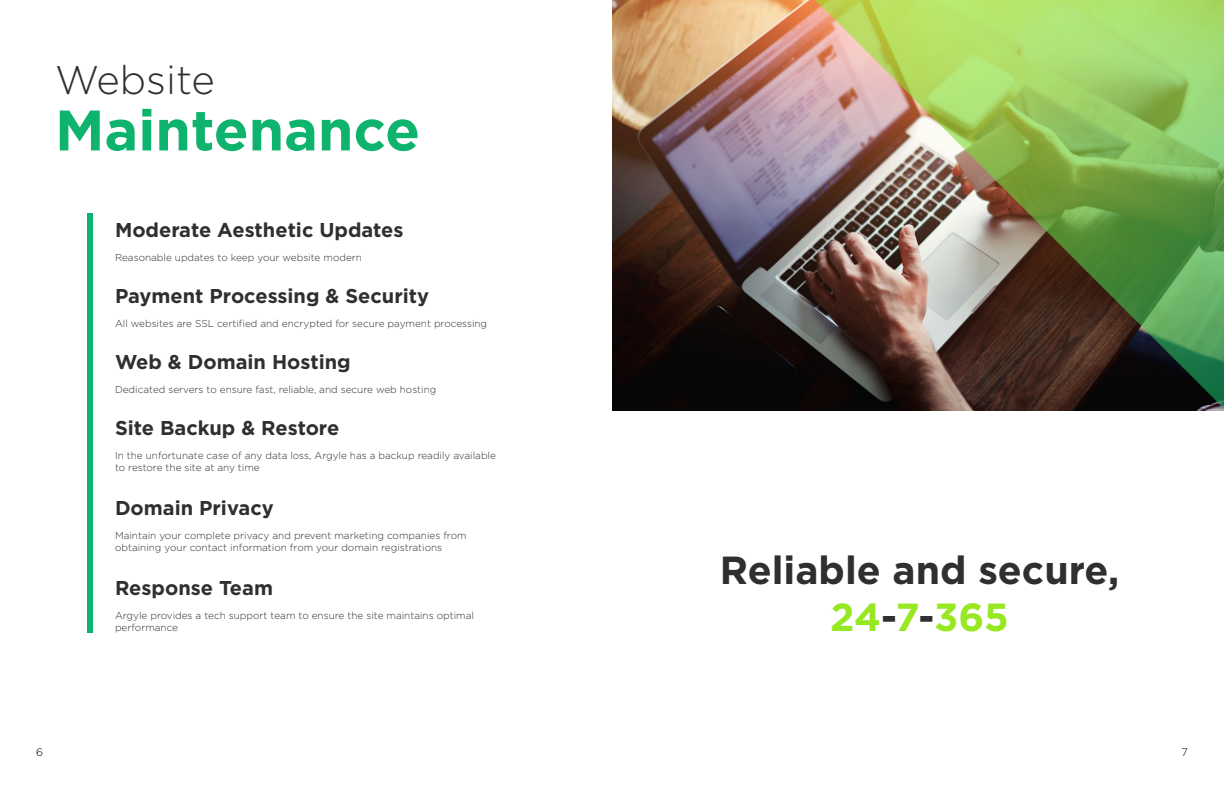
<style>
.page{position:relative;width:1224px;height:792px;background:#fff}
.page>*{position:absolute;margin:0;border:0;box-sizing:border-box;transform-origin:0 0}
.t1{font:700 57px "Gotham";color:#0eb36d}
.t2{font:300 40px "Gotham";color:#2f2f30}
.t3{font:700 39.2px/47px "Gotham";color:#2f2f30;text-align:center}
.t4{font:700 20px "Gotham";color:#2f2f30}
.t5{font:300 11px "Gotham";color:#000}
.t6{font:300 10px/12px "Gotham";color:#2f2f30}
.s1{color:#97e823}
</style>
<div class="page">
<img style="left:612px;top:0;width:612px;height:410px">
<img style="left:813px;top:0;width:411px;height:409px">
<div style="left:87px;top:213px;width:6px;height:420px;background:#0eb36d"></div>
<h2 class="t2" style="left:55px;top:59px;width:161px">Website</h2>
<h1 class="t1" style="left:55px;top:97px;width:367px">Maintenance</h1>
<h3 class="t4" style="left:115px;top:218px;width:290px">Moderate Aesthetic Updates</h3>
<p class="t6" style="left:115px;top:251px;width:248px">Reasonable updates to keep your website modern</p>
<h3 class="t4" style="left:115px;top:284px;width:316px">Payment Processing &amp; Security</h3>
<p class="t6" style="left:115px;top:317px;width:374px">All websites are SSL certified and encrypted for secure payment processing</p>
<h3 class="t4" style="left:115px;top:350px;width:237px">Web &amp; Domain Hosting</h3>
<p class="t6" style="left:115px;top:383px;width:323px">Dedicated servers to ensure fast, reliable, and secure web hosting</p>
<h3 class="t4" style="left:115px;top:416px;width:226px">Site Backup &amp; Restore</h3>
<p class="t6" style="left:115px;top:449px;width:382px">In the unfortunate case of any data loss, Argyle has a backup readily available to restore the site at any time</p>
<h3 class="t4" style="left:115px;top:496px;width:160px">Domain Privacy</h3>
<p class="t6" style="left:115px;top:529px;width:353px">Maintain your complete privacy and prevent marketing companies from obtaining your contact information from your domain registrations</p>
<h3 class="t4" style="left:115px;top:576px;width:160px">Response Team</h3>
<p class="t6" style="left:115px;top:609px;width:360px">Argyle provides a tech support team to ensure the site maintains optimal performance</p>
<h3 class="t3" style="left:720px;top:545px;width:401px">Reliable and secure,<br><span class="s1">24</span>-<span class="s1">7</span>-<span class="s1">365</span></h3>
<p class="t5" style="left:36px;top:746px;width:9px">6</p>
<p class="t5" style="left:1182px;top:746px;width:8px">7</p>
</div>
